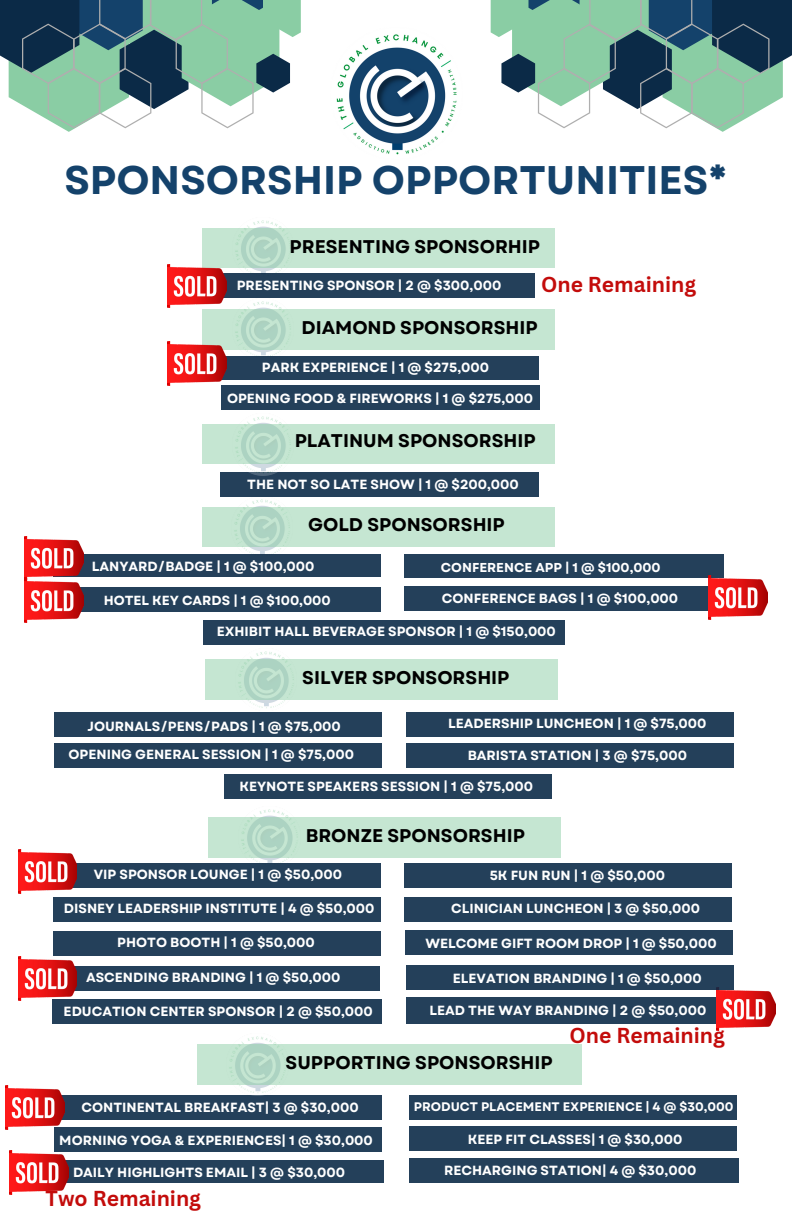
<style>
.page{position:relative;width:792px;height:1224px;background:#fff}
.page>*{position:absolute;margin:0;border:0;box-sizing:border-box;transform-origin:0 0}
.t1{font:700 39.8px "Garet";color:#14426b}
.t2{font:700 21px "Canva Sans";color:#c30c0b}
.t3{font:700 18.4px "Garet";color:#000}
.t4{font:700 13.2px "Garet";color:#fff}
.t5{font:700 13px "Garet";color:#fff}
.t6{font:700 12.4px "Garet";color:#fff}
</style>
<div class="page">
<img style="left:232px;top:220px;width:62px;height:54px">
<img style="left:232px;top:301px;width:62px;height:55px">
<img style="left:242px;top:499px;width:39px;height:55px">
<img style="left:235px;top:651px;width:62px;height:57px">
<img style="left:239px;top:809px;width:61px;height:54px">
<svg style="left:202px;top:228px;width:352px;height:40px;background:#c2e4d0"></svg>
<div style="left:221px;top:274px;width:314px;height:24px;background:#24405a"></div>
<div style="left:220px;top:356px;width:319px;height:24px;background:#24405a"></div>
<div style="left:203px;top:620px;width:361px;height:24px;background:#24405a"></div>
<div style="left:221px;top:386px;width:318px;height:24px;background:#24405a"></div>
<div style="left:220px;top:472px;width:319px;height:25px;background:#24405a"></div>
<div style="left:53px;top:554px;width:328px;height:23px;background:#24405a"></div>
<div style="left:405px;top:587px;width:318px;height:24px;background:#24405a"></div>
<div style="left:405px;top:554px;width:319px;height:24px;background:#24405a"></div>
<div style="left:406px;top:713px;width:327px;height:24px;background:#24405a"></div>
<div style="left:54px;top:743px;width:327px;height:25px;background:#24405a"></div>
<div style="left:406px;top:743px;width:327px;height:25px;background:#24405a"></div>
<div style="left:54px;top:1095px;width:328px;height:25px;background:#24405a"></div>
<div style="left:53px;top:587px;width:328px;height:25px;background:#24405a"></div>
<div style="left:224px;top:774px;width:328px;height:25px;background:#24405a"></div>
<div style="left:409px;top:1095px;width:328px;height:25px;background:#24405a"></div>
<div style="left:54px;top:713px;width:327px;height:24px;background:#24405a"></div>
<div style="left:409px;top:1126px;width:327px;height:25px;background:#24405a"></div>
<div style="left:54px;top:1127px;width:327px;height:25px;background:#24405a"></div>
<div style="left:409px;top:1159px;width:329px;height:24px;background:#24405a"></div>
<div style="left:54px;top:1160px;width:329px;height:22px;background:#24405a"></div>
<svg style="left:202px;top:309px;width:352px;height:40px;background:#c2e4d0"></svg>
<svg style="left:202px;top:507px;width:352px;height:40px;background:#c2e4d0"></svg>
<svg style="left:205px;top:660px;width:352px;height:39px;background:#c2e4d0"></svg>
<svg style="left:209px;top:817px;width:352px;height:40px;background:#c2e4d0"></svg>
<img style="left:336px;top:34px;width:121px;height:121px">
<svg style="left:491px;top:0;width:301px;height:132px"></svg>
<svg style="left:0;top:0;width:301px;height:132px"></svg>
<img style="left:243px;top:416px;width:39px;height:59px">
<svg style="left:202px;top:424px;width:352px;height:40px;background:#c2e4d0"></svg>
<img style="left:227px;top:1036px;width:61px;height:57px">
<svg style="left:197px;top:1045px;width:384px;height:39px;background:#c3e4d0"></svg>
<img style="left:25px;top:536px;width:58px;height:86px">
<div style="left:51px;top:966px;width:329px;height:24px;background:#24405a"></div>
<div style="left:406px;top:997px;width:328px;height:26px;background:#24405a"></div>
<div style="left:53px;top:863px;width:328px;height:25px;background:#24405a"></div>
<img style="left:168px;top:264px;width:58px;height:44px">
<img style="left:18px;top:850px;width:59px;height:43px">
<img style="left:10px;top:1151px;width:58px;height:43px">
<img style="left:6px;top:1086px;width:58px;height:43px">
<img style="left:168px;top:342px;width:58px;height:43px">
<img style="left:717px;top:987px;width:58px;height:44px">
<img style="left:18px;top:957px;width:59px;height:43px">
<div style="left:405px;top:863px;width:327px;height:25px;background:#24405a"></div>
<div style="left:406px;top:965px;width:327px;height:24px;background:#24405a"></div>
<div style="left:53px;top:931px;width:328px;height:24px;background:#24405a"></div>
<div style="left:406px;top:931px;width:327px;height:24px;background:#24405a"></div>
<div style="left:53px;top:897px;width:327px;height:25px;background:#24405a"></div>
<div style="left:405px;top:897px;width:327px;height:25px;background:#24405a"></div>
<img style="left:709px;top:576px;width:58px;height:43px">
<div style="left:52px;top:999px;width:329px;height:24px;background:#24405a"></div>
<h1 class="t1" style="left:64px;top:152px;width:665px">SPONSORSHIP OPPORTUNITIES*</h1>
<h3 class="t3" style="left:290px;top:233px;width:252px">PRESENTING SPONSORHIP</h3>
<p class="t4" style="left:237px;top:276px;width:266px">PRESENTING SPONSOR | 2 @ $300,000</p>
<h2 class="t2" style="left:541px;top:270px;width:157px">One Remaining</h2>
<h3 class="t3" style="left:302px;top:314px;width:238px">DIAMOND SPONSORSHIP</h3>
<p class="t4" style="left:262px;top:358px;width:229px">PARK EXPERIENCE | 1 @ $275,000</p>
<p class="t4" style="left:227px;top:389px;width:308px">OPENING FOOD &amp; FIREWORKS | 1 @ $275,000</p>
<h3 class="t3" style="left:295px;top:427px;width:243px">PLATINUM SPONSORSHIP</h3>
<p class="t4" style="left:247px;top:475px;width:273px">THE NOT SO LATE SHOW | 1 @ $200,000</p>
<h3 class="t3" style="left:308px;top:511px;width:198px">GOLD SPONSORSHIP</h3>
<p class="t4" style="left:92px;top:557px;width:224px">LANYARD/BADGE | 1 @ $100,000</p>
<p class="t5" style="left:441px;top:558px;width:221px">CONFERENCE APP | 1 @ $100,000</p>
<p class="t4" style="left:442px;top:589px;width:238px">CONFERENCE BAGS | 1 @ $100,000</p>
<p class="t4" style="left:104px;top:591px;width:229px">HOTEL KEY CARDS | 1 @ $100,000</p>
<p class="t4" style="left:217px;top:622px;width:341px">EXHIBIT HALL BEVERAGE SPONSOR | 1 @ $150,000</p>
<h3 class="t3" style="left:302px;top:664px;width:209px">SILVER SPONSORSHIP</h3>
<p class="t4" style="left:87px;top:716px;width:255px">JOURNALS/PENS/PADS | 1 @ $75,000</p>
<p class="t4" style="left:448px;top:714px;width:260px">LEADERSHIP LUNCHEON | 1 @ $75,000</p>
<p class="t4" style="left:69px;top:745px;width:287px">OPENING GENERAL SESSION | 1 @ $75,000</p>
<p class="t4" style="left:239px;top:776px;width:295px">KEYNOTE SPEAKERS SESSION | 1 @ $75,000</p>
<p class="t4" style="left:468px;top:746px;width:221px">BARISTA STATION | 3 @ $75,000</p>
<h3 class="t3" style="left:306px;top:822px;width:221px">BRONZE SPONSORSHIP</h3>
<p class="t4" style="left:94px;top:865px;width:250px">VIP SPONSOR LOUNGE | 1 @ $50,000</p>
<p class="t4" style="left:64px;top:899px;width:312px">DISNEY LEADERSHIP INSTITUTE | 4 @ $50,000</p>
<p class="t4" style="left:490px;top:866px;width:177px">5K FUN RUN | 1 @ $50,000</p>
<p class="t4" style="left:451px;top:899px;width:250px">CLINICIAN LUNCHEON | 3 @ $50,000</p>
<p class="t4" style="left:117px;top:933px;width:199px">PHOTO BOOTH | 1 @ $50,000</p>
<p class="t4" style="left:426px;top:934px;width:293px">WELCOME GIFT ROOM DROP | 1 @ $50,000</p>
<p class="t4" style="left:86px;top:968px;width:256px">ASCENDING BRANDING | 1 @ $50,000</p>
<p class="t4" style="left:64px;top:1002px;width:311px">EDUCATION CENTER SPONSOR | 2 @ $50,000</p>
<p class="t4" style="left:453px;top:968px;width:250px">ELEVATION BRANDING | 1 @ $50,000</p>
<p class="t4" style="left:430px;top:1001px;width:278px">LEAD THE WAY BRANDING | 2 @ $50,000</p>
<h2 class="t2" style="left:570px;top:1020px;width:157px">One Remaining</h2>
<h3 class="t3" style="left:286px;top:1049px;width:269px">SUPPORTING SPONSORSHIP</h3>
<p class="t4" style="left:81px;top:1098px;width:279px">CONTINENTAL BREAKFAST| 3 @ $30,000</p>
<p class="t6" style="left:414px;top:1098px;width:321px">PRODUCT PLACEMENT EXPERIENCE | 4 @ $30,000</p>
<p class="t4" style="left:59px;top:1130px;width:315px">MORNING YOGA &amp; EXPERIENCES| 1 @ $30,000</p>
<p class="t4" style="left:468px;top:1129px;width:216px">KEEP FIT CLASSES| 1 @ $30,000</p>
<p class="t4" style="left:73px;top:1163px;width:274px">DAILY HIGHLIGHTS EMAIL | 3 @ $30,000</p>
<h2 class="t2" style="left:46px;top:1183px;width:157px">Two Remaining</h2>
<p class="t4" style="left:444px;top:1161px;width:254px">RECHARGING STATION| 4 @ $30,000</p>
</div>
